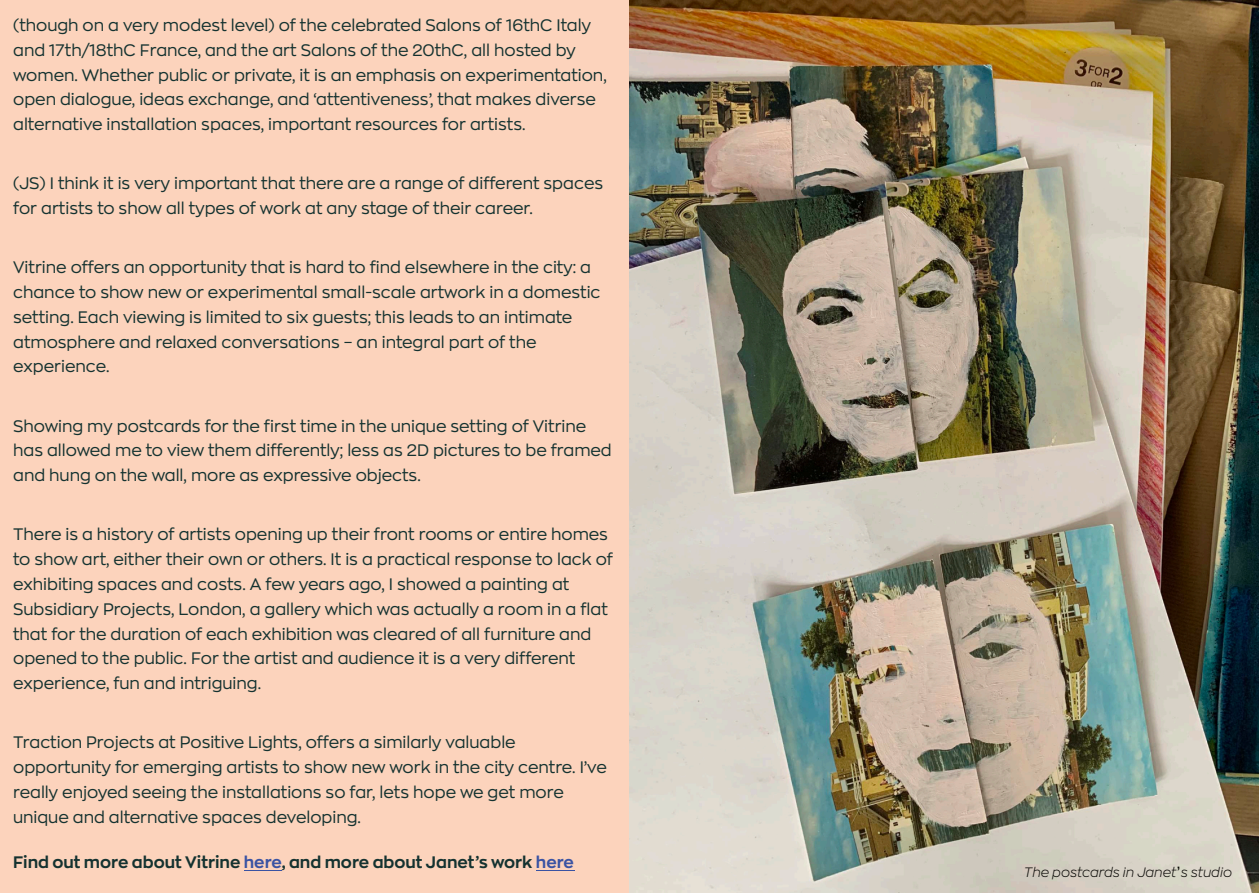
<style>
.page{position:relative;width:1259px;height:893px;background:#fcd3bc}
.page>*{position:absolute;margin:0;border:0;box-sizing:border-box;transform-origin:0 0}
.t1{font:16.5px/24.8px "Zona Pro";color:#143230}
.t2{font:700 16.5px "Zona Pro";color:#143230}
.t3{font:13.5px "Zona Pro Light Italic Demo";color:#080704}
.s1{color:#3a53a3}
.s2{font-family:"Lucida Grande"}
</style>
<div class="page">
<hr style="left:244px;top:869px;width:38px;height:1px;background:#3a53a3">
<hr style="left:536px;top:869px;width:38px;height:1px;background:#3a53a3">
<img style="left:629px;top:0;width:630px;height:893px">
<p class="t1" style="left:13px;top:13px;width:595px">(though on a very modest level) of the celebrated Salons of 16thC Italy and 17th/18thC France, and the art Salons of the 20thC, all hosted by women. Whether public or private, it is an emphasis on experimentation, open dialogue, ideas exchange, and ‘attentiveness’, that makes diverse alternative installation spaces, important resources for artists.</p>
<p class="t1" style="left:13px;top:172px;width:591px">(JS) I think it is very important that there are a range of different spaces for artists to show all types of work at any stage of their career.</p>
<p class="t1" style="left:13px;top:256px;width:589px">Vitrine offers an opportunity that is hard to find elsewhere in the city: a chance to show new or experimental small-scale artwork in a domestic setting. Each viewing is limited to six guests; this leads to an intimate atmosphere and relaxed conversations – an integral part of the experience.</p>
<p class="t1" style="left:13px;top:414px;width:600px">Showing my postcards for the first time in the unique setting of Vitrine has allowed me to view them differently; less as 2D pictures to be framed and hung on the wall, more as expressive objects.</p>
<p class="t1" style="left:13px;top:523px;width:601px">There is a history of artists opening up their front rooms or entire homes to show art, either their own or others. It is a practical response to lack of exhibiting spaces and costs. A few years ago, I showed a painting at Subsidiary Projects, London, a gallery which was actually a room in a flat that for the duration of each exhibition was cleared of all furniture and opened to the public. For the artist and audience it is a very different experience, fun and intriguing.</p>
<p class="t1" style="left:13px;top:730px;width:595px">Traction Projects at Positive Lights, offers a similarly valuable opportunity for emerging artists to show new work in the city centre. I’ve really enjoyed seeing the installations so far, lets hope we get more unique and alternative spaces developing.</p>
<p class="t2" style="left:13px;top:855px;width:562px">Find out more about Vitrine <span class="s1">here</span>, and more about Janet’s work <span class="s1">here</span></p>
<p class="t3" style="left:1024px;top:866px;width:210px">The postcards in Janet<span class="s2">ʼ</span>s studio</p>
</div>
